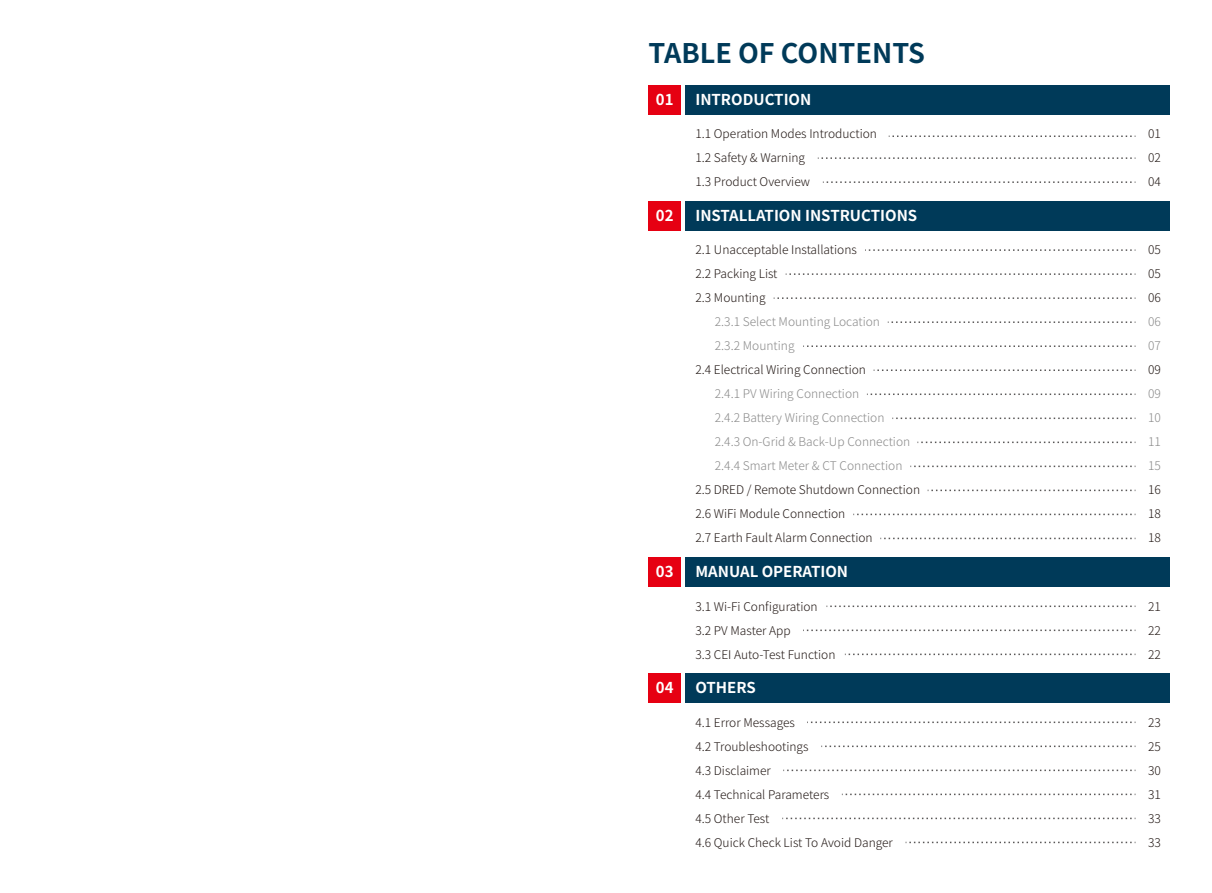
<style>
.page{position:relative;width:1212px;height:893px;background:#fff}
.page>*{position:absolute;margin:0;border:0;box-sizing:border-box;transform-origin:0 0}
.t1{font:700 27px "Source Han Sans CN";color:#003a59}
.t2{font:700 15px "Source Han Sans CN";color:#fff}
.t3{font:300 12px/24px "Source Han Sans CN";color:#221815}
.t4{font:300 12px/24px "Source Han Sans CN";color:#898989}
</style>
<div class="page">
<div style="left:685px;top:85px;width:484px;height:30px;background:#003a59"></div>
<div style="left:648px;top:85px;width:33px;height:30px;background:#e60012"></div>
<svg style="left:889px;top:135px;width:247px;height:2px"></svg>
<svg style="left:818px;top:157px;width:318px;height:2px"></svg>
<svg style="left:823px;top:181px;width:313px;height:2px"></svg>
<div style="left:685px;top:558px;width:484px;height:29px;background:#003a59"></div>
<div style="left:648px;top:558px;width:33px;height:29px;background:#e60012"></div>
<svg style="left:826px;top:606px;width:310px;height:1px"></svg>
<svg style="left:803px;top:630px;width:333px;height:1px"></svg>
<svg style="left:845px;top:654px;width:291px;height:1px"></svg>
<div style="left:685px;top:674px;width:484px;height:29px;background:#003a59"></div>
<div style="left:648px;top:674px;width:33px;height:29px;background:#e60012"></div>
<svg style="left:807px;top:721px;width:329px;height:2px"></svg>
<svg style="left:821px;top:746px;width:315px;height:1px"></svg>
<svg style="left:783px;top:770px;width:353px;height:1px"></svg>
<svg style="left:842px;top:794px;width:294px;height:1px"></svg>
<svg style="left:782px;top:818px;width:354px;height:1px"></svg>
<svg style="left:906px;top:842px;width:230px;height:1px"></svg>
<svg style="left:865px;top:249px;width:271px;height:2px"></svg>
<svg style="left:786px;top:273px;width:350px;height:2px"></svg>
<svg style="left:774px;top:297px;width:362px;height:2px"></svg>
<svg style="left:888px;top:321px;width:248px;height:2px"></svg>
<svg style="left:803px;top:345px;width:333px;height:2px"></svg>
<svg style="left:867px;top:393px;width:269px;height:2px"></svg>
<svg style="left:892px;top:418px;width:244px;height:1px"></svg>
<svg style="left:917px;top:442px;width:219px;height:1px"></svg>
<svg style="left:910px;top:466px;width:226px;height:1px"></svg>
<svg style="left:928px;top:490px;width:208px;height:1px"></svg>
<svg style="left:853px;top:514px;width:283px;height:1px"></svg>
<svg style="left:880px;top:538px;width:256px;height:1px"></svg>
<svg style="left:874px;top:369px;width:262px;height:2px"></svg>
<div style="left:685px;top:201px;width:484px;height:30px;background:#003a59"></div>
<div style="left:648px;top:201px;width:33px;height:30px;background:#e60012"></div>
<h1 class="t1" style="left:648px;top:38px;width:278px">TABLE OF CONTENTS</h1>
<p class="t2" style="left:656px;top:91px;width:19px">01</p>
<p class="t2" style="left:695px;top:91px;width:117px">INTRODUCTION</p>
<p class="t3" style="left:695px;top:122px;width:183px">1.1 Operation Modes Introduction<br>1.2 Safety &amp; Warning<br>1.3 Product Overview</p>
<p class="t3" style="left:1148px;top:122px;width:14px;text-align:justify">01<br>02<br>04</p>
<p class="t2" style="left:656px;top:207px;width:19px">02</p>
<p class="t2" style="left:695px;top:207px;width:223px">INSTALLATION INSTRUCTIONS</p>
<p class="t3" style="left:695px;top:238px;width:163px">2.1 Unacceptable Installations<br>2.2 Packing List<br>2.3 Mounting</p>
<p class="t4" style="left:715px;top:310px;width:167px">2.3.1 Select Mounting Location<br>2.3.2 Mounting</p>
<p class="t3" style="left:695px;top:358px;width:172px">2.4 Electrical Wiring Connection</p>
<p class="t4" style="left:715px;top:382px;width:197px">2.4.1 PV Wiring Connection<br>2.4.2 Battery Wiring Connection<br>2.4.3 On-Grid &amp; Back-Up Connection<br>2.4.4 Smart Meter &amp; CT Connection</p>
<p class="t3" style="left:695px;top:478px;width:226px">2.5 DRED / Remote Shutdown Connection<br>2.6 WiFi Module Connection<br>2.7 Earth Fault Alarm Connection</p>
<p class="t3" style="left:1148px;top:238px;width:14px;text-align:justify">05<br>05<br>06</p>
<p class="t4" style="left:1148px;top:310px;width:14px">06<br>07</p>
<p class="t3" style="left:1148px;top:358px;width:14px">09</p>
<p class="t4" style="left:1148px;top:382px;width:14px;text-align:justify">09<br>10<br>11<br>15</p>
<p class="t3" style="left:1148px;top:478px;width:14px;text-align:justify">16<br>18<br>18</p>
<p class="t2" style="left:656px;top:563px;width:19px">03</p>
<p class="t2" style="left:695px;top:563px;width:154px">MANUAL OPERATION</p>
<p class="t3" style="left:695px;top:594px;width:142px">3.1 Wi-Fi Configuration<br>3.2 PV Master App<br>3.3 CEI Auto-Test Function</p>
<p class="t3" style="left:1148px;top:594px;width:14px;text-align:justify">21<br>22<br>22</p>
<p class="t2" style="left:656px;top:679px;width:19px">04</p>
<p class="t2" style="left:695px;top:679px;width:62px">OTHERS</p>
<p class="t3" style="left:695px;top:710px;width:199px">4.1 Error Messages<br>4.2 Troubleshootings<br>4.3 Disclaimer<br>4.4 Technical Parameters<br>4.5 Other Test<br>4.6 Quick Check List To Avoid Danger</p>
<p class="t3" style="left:1148px;top:710px;width:14px;text-align:justify">23<br>25<br>30<br>31<br>33<br>33</p>
</div>
